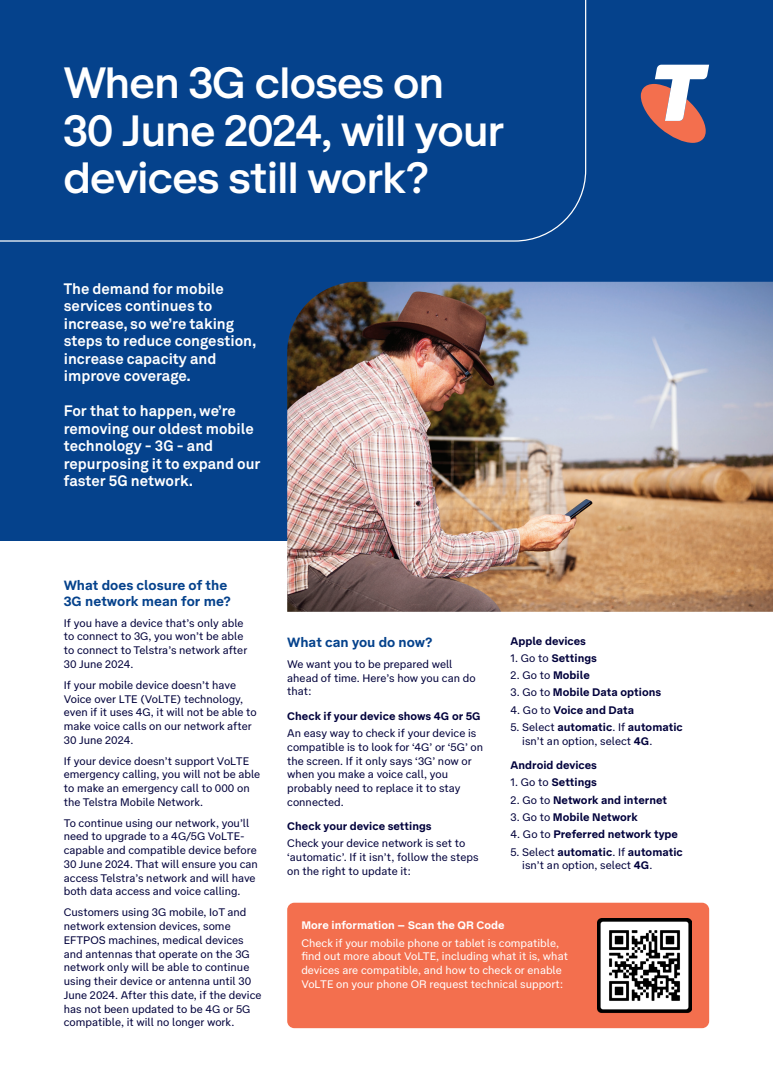
<style>
.page{position:relative;width:773px;height:1081px;background:#fff}
.page>*{position:absolute;margin:0;border:0;box-sizing:border-box;transform-origin:0 0}
.t1{font:500 45px/47.5px "Telstra Display";color:#fff}
.t2{font:700 15px/17.5px "Akkurat Std";color:#fff}
.t3{font:700 13.75px/16.2px "Telstra Text";color:#05428c}
.Body-new{font:11.25px/13.8px "Telstra Text";color:#00003b}
.Body-new-2{font:700 11.25px "Telstra Text";color:#00003b}
.Body-new-3{font:11.25px/13.8px "Telstra Text";color:#fff}
.t4{font:700 11.25px "Telstra Text";color:#fff}
.s1{font-weight:400}
.s2{font-weight:700}
</style>
<div class="page">
<div style="left:0;top:0;width:772px;height:540px;background:#05428c"></div>
<svg style="left:0;top:0;width:586px;height:242px"></svg>
<svg style="left:640px;top:65px;width:69px;height:78px"></svg>
<img style="left:287px;top:282px;width:485px;height:330px">
<div style="left:287px;top:902px;width:422px;height:126px;background:#f36f4e;border-radius:7px"></div>
<img style="left:597px;top:918px;width:94px;height:95px">
<h1 class="t1" style="left:64px;top:57px;width:442px">When 3G closes on<br>30 June 2024, will your devices still work?</h1>
<h2 class="t2" style="left:64px;top:279px;width:194px">The demand for mobile services continues to increase, so we’re taking steps to reduce congestion, increase capacity and improve coverage.</h2>
<h2 class="t2" style="left:64px;top:402px;width:198px">For that to happen, we’re removing our oldest mobile technology - 3G - and repurposing it to expand our faster 5G network.</h2>
<h3 class="t3" style="left:64px;top:576px;width:168px">What does closure of the<br>3G network mean for me?</h3>
<p class="Body-new" style="left:64px;top:615px;width:185px">If you have a device that’s only able to connect to 3G, you won’t be able to connect to Telstra’s network after<br>30 June 2024.</p>
<p class="Body-new" style="left:64px;top:677px;width:194px">If your mobile device doesn’t have<br>Voice over LTE (VoLTE) technology, even if it uses 4G, it will not be able to make voice calls on our network after<br>30 June 2024.</p>
<p class="Body-new" style="left:64px;top:753px;width:198px">If your device doesn’t support VoLTE emergency calling, you will not be able to make an emergency call to 000 on the Telstra Mobile Network.</p>
<p class="Body-new" style="left:64px;top:815px;width:196px">To continue using our network, you’ll need to upgrade to a 4G/5G VoLTE&shy;capable and compatible device before 30 June 2024. That will ensure you can access Telstra’s network and will have both data access and voice calling.</p>
<p class="Body-new" style="left:64px;top:905px;width:199px">Customers using 3G mobile, IoT and network extension devices, some EFTPOS machines, medical devices and antennas that operate on the 3G network only will be able to continue using their device or antenna until 30<br>June 2024. After this date, if the device has not been updated to be 4G or 5G compatible, it will no longer work.</p>
<h3 class="t3" style="left:287px;top:633px;width:147px">What can you do now?</h3>
<p class="Body-new" style="left:287px;top:656px;width:190px">We want you to be prepared well ahead of time. Here’s how you can do that:</p>
<h3 class="Body-new-2" style="left:287px;top:707px;width:195px">Check if your device shows 4G or 5G</h3>
<p class="Body-new" style="left:287px;top:725px;width:197px">An easy way to check if your device is compatible is to look for ‘4G’ or ‘5G’ on the screen. If it only says ‘3G’ now or when you make a voice call, you probably need to replace it to stay connected.</p>
<h3 class="Body-new-2" style="left:287px;top:818px;width:146px">Check your device settings</h3>
<p class="Body-new" style="left:287px;top:836px;width:193px">Check your device network is set to ‘automatic’. If it isn’t, follow the steps on the right to update it:</p>
<h3 class="Body-new-2" style="left:510px;top:632px;width:77px">Apple devices</h3>
<p class="Body-new-2" style="left:510px;top:649px;width:88px"><span class="s1">1. Go to</span> Settings</p>
<p class="Body-new" style="left:510px;top:668px;width:81px">2. Go to <span class="s2">Mobile</span></p>
<p class="Body-new-2" style="left:510px;top:684px;width:152px"><span class="s1">3. Go to</span> Mobile Data options</p>
<p class="Body-new-2" style="left:510px;top:701px;width:125px"><span class="s1">4. Go to</span> Voice and Data</p>
<p class="Body-new" style="left:522px;top:719px;width:162px;text-indent:-12px">5. Select <span class="s2">automatic</span>. If <span class="s2">automatic </span>isn’t an option, select <span class="s2">4G</span>.</p>
<h3 class="Body-new-2" style="left:510px;top:756px;width:88px">Android devices</h3>
<p class="Body-new-2" style="left:510px;top:774px;width:88px"><span class="s1">1. Go to</span> Settings</p>
<p class="Body-new-2" style="left:510px;top:791px;width:158px"><span class="s1">2. Go to</span> Network and internet</p>
<p class="Body-new-2" style="left:510px;top:808px;width:129px"><span class="s1">3. Go to</span> Mobile Network</p>
<p class="Body-new-2" style="left:510px;top:826px;width:169px"><span class="s1">4. Go to</span> Preferred network type</p>
<p class="Body-new" style="left:522px;top:844px;width:162px;text-indent:-12px">5. Select <span class="s2">automatic</span>. If <span class="s2">automatic </span>isn’t an option, select <span class="s2">4G</span>.</p>
<h3 class="t4" style="left:301px;top:917px;width:205px">More information – Scan the QR Code</h3>
<p class="Body-new-3" style="left:301px;top:935px;width:268px">Check if your mobile phone or tablet is compatible, find out more about VoLTE, including what it is, what devices are compatible, and how to check or enable VoLTE on your phone OR request technical support:</p>
</div>
